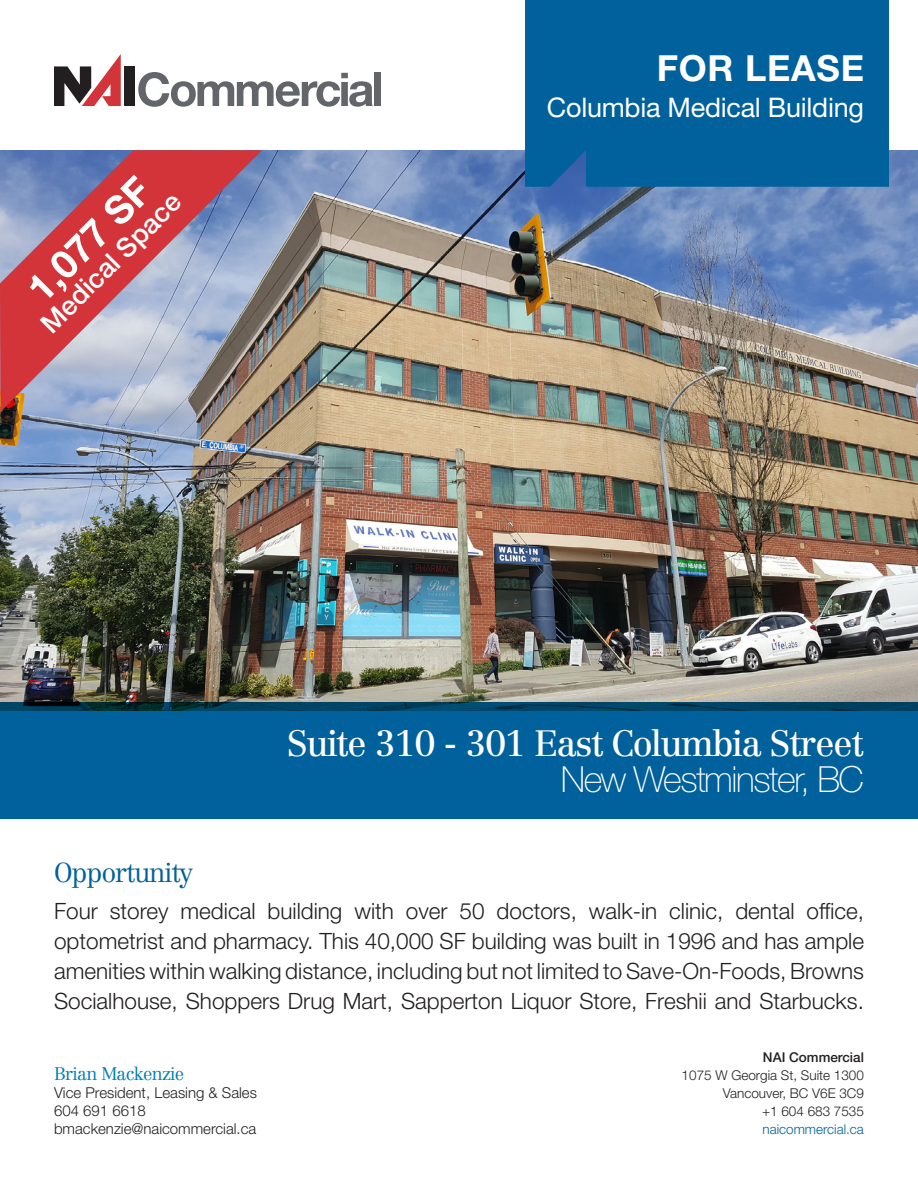
<style>
.page{position:relative;width:918px;height:1188px;background:#fff}
.page>*{position:absolute;margin:0;border:0;box-sizing:border-box;transform-origin:0 0}
.For_Sale_Lease_Heading{font:700 39px "Helvetica Neue LT Std";color:#fff}
.Centennial_24pt_Blue{font:36px "Centennial LT Std";letter-spacing:-.04em;color:#fff}
.Helvetica_24pt_Light{font:100 36px "Helvetica Neue LT Std";letter-spacing:-.04em;color:#fff}
.For_Sale_Lease_Heading-2{font:700 36px "Helvetica Neue LT Std";letter-spacing:.02em;color:#fff}
.For_Sale_Lease_Heading-3{font:27px "Helvetica Neue LT Std";letter-spacing:-.01em;color:#fff}
.For_Sale_Lease_Heading-4{font:500 27px "Helvetica Neue LT Std";color:#fff}
.Centennial_18pt_Blue{font:300 27px "Centennial LT Std";letter-spacing:-.04em;color:#00619c}
.Helvetica_16pt_Light{font:300 22.5px/30px "Helvetica Neue LT Std";color:#231f20;text-align:justify}
.Centennial_12pt_Blue{font:300 18px "Centennial LT Std";letter-spacing:-.04em;color:#007eaf}
.Helvetica_10pt_Light{font:300 15px/18px "Helvetica Neue LT Std";color:#231f20}
.t1{font:300 13.5px/18px "Helvetica Neue LT Std";color:#231f20;text-align:right}
.t2{font:300 13.5px "Helvetica Neue LT Std";color:#00619c}
.t3{font:500 13.5px "Helvetica Neue LT Std";color:#231f20}
</style>
<div class="page">
<img style="left:0;top:150px;width:918px;height:552px">
<svg style="left:0;top:150px;width:262px;height:262px;background:#af7c8e"></svg>
<div style="left:0;top:702px;width:918px;height:117px;background:#00619c"></div>
<div style="left:525px;top:0;width:364px;height:187px;background:#00619c"></div>
<div style="left:124px;top:66px;width:11px;height:40px;background:#231f20"></div>
<svg style="left:54px;top:54px;width:67px;height:52px"></svg>
<svg style="left:138px;top:72px;width:235px;height:35px"></svg>
<div style="left:374px;top:73px;width:7px;height:33px;background:#62656a"></div>
<p class="For_Sale_Lease_Heading" style="left:16px;top:278px;width:158px;rotate:-45deg">1,077 SF</p>
<p class="For_Sale_Lease_Heading-4" style="left:34px;top:317px;width:187px;rotate:-45deg">Medical Space</p>
<p class="For_Sale_Lease_Heading-2" style="left:657px;top:46px;width:209px">FOR LEASE</p>
<p class="For_Sale_Lease_Heading-3" style="left:547px;top:91px;width:319px">Columbia Medical Building</p>
<p class="Centennial_24pt_Blue" style="left:287px;top:722px;width:578px">Suite 310 - 301 East Columbia Street</p>
<p class="Helvetica_24pt_Light" style="left:561px;top:759px;width:305px">New Westminster, BC</p>
<p class="Centennial_18pt_Blue" style="left:54px;top:856px;width:141px">Opportunity</p>
<p class="Helvetica_16pt_Light" style="left:54px;top:895px;width:811px">Four storey medical building with over 50 doctors, walk-in clinic, dental office, optometrist and pharmacy. This 40,000 SF building was built in 1996 and has ample amenities within walking distance, including but not limited to Save-On-Foods, Browns Socialhouse, Shoppers Drug Mart, Sapperton Liquor Store, Freshii and Starbucks.</p>
<p class="Centennial_12pt_Blue" style="left:54px;top:1063px;width:132px">Brian Mackenzie</p>
<p class="Helvetica_10pt_Light" style="left:54px;top:1083px;width:204px">Vice President, Leasing &amp; Sales<br>604 691 6618 bmackenzie@naicommercial.ca</p>
<p class="t3" style="left:763px;top:1049px;width:103px">NAI Commercial</p>
<p class="t1" style="left:682px;top:1066px;width:184px">1075 W Georgia St, Suite 1300<br>Vancouver, BC V6E 3C9<br>+1 604 683 7535</p>
<p class="t2" style="left:762px;top:1121px;width:103px">naicommercial.ca</p>
</div>
